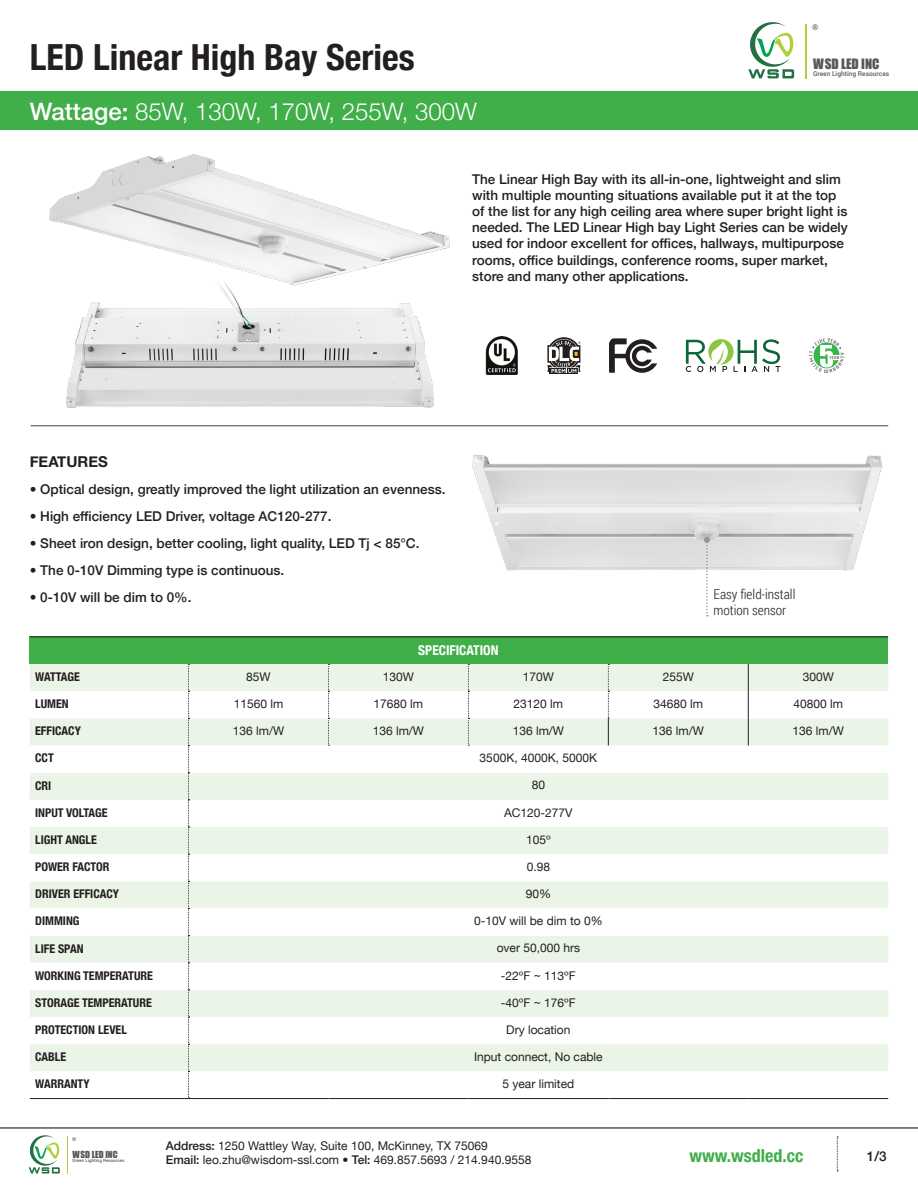
<style>
.page{position:relative;width:918px;height:1188px;background:#fff}
.page>*{position:absolute;margin:0;border:0;box-sizing:border-box;transform-origin:0 0}
.t1{font:700 condensed 36px "Helvetica Neue";color:#231f20}
.t2{font:300 24px "Helvetica Neue";color:#fff}
.t3{font:700 condensed 18px "Helvetica Neue";color:#40ae49}
.t4{font:700 15px "Helvetica Neue";color:#231f20}
.t5{font:500 13.5px/16.2px "Helvetica Neue";color:#231f20}
.t6{font:300 13.5px "Roboto Condensed";color:#231f20}
.t7{font:700 condensed 13.5px "Helvetica Neue";color:#fff}
.t8{font:13.2px "Impact";color:#57585a}
.t9{font:12px "Helvetica Neue";color:#231f20}
.t10{font:700 condensed 12px "Helvetica Neue";color:#231f20}
.t11{font:9px "Impact";color:#57585a}
.t12{font:500 7.95px "Roboto";color:#57585a}
.t13{font:500 6.6px "Roboto";color:#57585a}
.t14{font:500 5.4px "Roboto";color:#57585a}
.t15{font:500 4.5px "Roboto";color:#57585a}
.s1{font-weight:500}
</style>
<div class="page">
<img style="left:66px;top:294px;width:368px;height:114px">
<img style="left:472px;top:455px;width:410px;height:116px">
<hr style="left:0;top:1127px;width:918px;height:2px;background:#57585a">
<hr style="left:67px;top:1136px;width:1px;height:38px;background:#afcf3c">
<svg style="left:29px;top:1135px;width:31px;height:39px"></svg>
<div style="left:0;top:91px;width:918px;height:38px;background:#40ae49"></div>
<svg style="left:686px;top:339px;width:94px;height:33px"></svg>
<svg style="left:809px;top:338px;width:35px;height:35px"></svg>
<div style="left:550px;top:368px;width:28px;height:6px;background:#231f20"></div>
<svg style="left:547px;top:337px;width:33px;height:36px"></svg>
<svg style="left:609px;top:338px;width:48px;height:35px"></svg>
<hr style="left:31px;top:425px;width:857px;height:1px;background:#57585a">
<svg style="left:837px;top:1137px;width:1px;height:35px"></svg>
<hr style="left:805px;top:24px;width:1px;height:54px;background:#afcf3c">
<svg style="left:748px;top:22px;width:47px;height:56px"></svg>
<img style="left:485px;top:336px;width:33px;height:39px">
<div style="left:30px;top:637px;width:858px;height:27px;background:#40ae49"></div>
<div style="left:30px;top:664px;width:858px;height:27px;background:#eaf4e7"></div>
<svg style="left:30px;top:691px;width:858px;height:380px"></svg>
<svg style="left:188px;top:664px;width:2px;height:434px"></svg>
<hr style="left:30px;top:1098px;width:159px;height:1px;background:#231f20">
<hr style="left:189px;top:1098px;width:139px;height:1px;background:#231f20">
<hr style="left:328px;top:1098px;width:140px;height:1px;background:#231f20">
<hr style="left:468px;top:1098px;width:140px;height:1px;background:#231f20">
<hr style="left:608px;top:1098px;width:140px;height:1px;background:#231f20">
<hr style="left:748px;top:1098px;width:140px;height:1px;background:#231f20">
<svg style="left:328px;top:664px;width:1px;height:82px"></svg>
<svg style="left:468px;top:664px;width:1px;height:82px"></svg>
<hr style="left:30px;top:637px;width:159px;height:1px;background:#231f20">
<hr style="left:189px;top:637px;width:139px;height:1px;background:#231f20">
<hr style="left:328px;top:637px;width:140px;height:1px;background:#231f20">
<hr style="left:468px;top:637px;width:140px;height:1px;background:#231f20">
<hr style="left:608px;top:637px;width:140px;height:1px;background:#231f20">
<hr style="left:748px;top:637px;width:140px;height:1px;background:#231f20">
<svg style="left:608px;top:664px;width:1px;height:82px"></svg>
<svg style="left:748px;top:664px;width:1px;height:82px"></svg>
<svg style="left:704px;top:537px;width:6px;height:80px"></svg>
<img style="left:49px;top:154px;width:401px;height:140px">
<p class="t1" style="left:30px;top:27px;width:387px">LED Linear High Bay Series</p>
<p class="t2" style="left:30px;top:92px;width:449px"><span class="s1">Wattage:</span> 85W, 130W, 170W, 255W, 300W</p>
<p class="t12" style="left:812px;top:21px;width:8px">®</p>
<p class="t8" style="left:813px;top:53px;width:68px">WSD LED INC</p>
<p class="t13" style="left:813px;top:69px;width:78px">Green Lighting Resources</p>
<p class="t5" style="left:472px;top:170px;width:377px">The Linear High Bay with its all-in-one, lightweight and slim with multiple mounting situations available put it at the top of the list for any high ceiling area where super bright light is needed. The LED Linear High bay Light Series can be widely used for indoor excellent for offices, hallways, multipurpose rooms, office buildings, conference rooms, super market, store and many other applications.</p>
<p class="t4" style="left:30px;top:450px;width:80px">FEATURES</p>
<p class="t5" style="left:30px;top:480px;width:417px">• Optical design, greatly improved the light utilization an evenness.</p>
<p class="t5" style="left:30px;top:507px;width:303px">• High efficiency LED Driver, voltage AC120-277.</p>
<p class="t5" style="left:30px;top:534px;width:391px">• Sheet iron design, better cooling, light quality, LED Tj &lt; 85℃.</p>
<p class="t5" style="left:30px;top:561px;width:256px">• The 0-10V Dimming type is continuous.</p>
<p class="t5" style="left:30px;top:588px;width:163px">• 0-10V will be dim to 0%.</p>
<p class="t6" style="left:713px;top:585px;width:83px">Easy field-install</p>
<p class="t6" style="left:713px;top:601px;width:74px">motion sensor</p>
<p class="t7" style="left:418px;top:639px;width:82px">SPECIFICATION</p>
<p class="t10" style="left:35px;top:667px;width:46px">WATTAGE</p>
<p class="t9" style="left:246px;top:668px;width:26px">85W</p>
<p class="t9" style="left:383px;top:668px;width:33px">130W</p>
<p class="t9" style="left:523px;top:668px;width:33px">170W</p>
<p class="t9" style="left:663px;top:668px;width:33px">255W</p>
<p class="t9" style="left:803px;top:668px;width:33px">300W</p>
<p class="t10" style="left:35px;top:694px;width:35px">LUMEN</p>
<p class="t9" style="left:234px;top:695px;width:51px">11560 lm</p>
<p class="t9" style="left:374px;top:695px;width:51px">17680 lm</p>
<p class="t9" style="left:514px;top:695px;width:51px">23120 lm</p>
<p class="t9" style="left:654px;top:695px;width:51px">34680 lm</p>
<p class="t9" style="left:793px;top:695px;width:51px">40800 lm</p>
<p class="t10" style="left:35px;top:721px;width:47px">EFFICACY</p>
<p class="t9" style="left:233px;top:722px;width:53px">136 lm/W</p>
<p class="t9" style="left:373px;top:722px;width:53px">136 lm/W</p>
<p class="t9" style="left:513px;top:722px;width:53px">136 lm/W</p>
<p class="t9" style="left:653px;top:722px;width:53px">136 lm/W</p>
<p class="t9" style="left:793px;top:722px;width:53px">136 lm/W</p>
<p class="t10" style="left:35px;top:748px;width:20px">CCT</p>
<p class="t9" style="left:480px;top:749px;width:119px">3500K, 4000K, 5000K</p>
<p class="t10" style="left:35px;top:775px;width:18px">CRI</p>
<p class="t9" style="left:532px;top:777px;width:15px">80</p>
<p class="t10" style="left:35px;top:803px;width:74px">INPUT VOLTAGE</p>
<p class="t9" style="left:504px;top:804px;width:70px">AC120-277V</p>
<p class="t10" style="left:35px;top:830px;width:63px">LIGHT ANGLE</p>
<p class="t9" style="left:526px;top:831px;width:26px">105º</p>
<p class="t10" style="left:35px;top:857px;width:76px">POWER FACTOR</p>
<p class="t9" style="left:527px;top:858px;width:25px">0.98</p>
<p class="t10" style="left:35px;top:884px;width:85px">DRIVER EFFICACY</p>
<p class="t9" style="left:526px;top:885px;width:27px">90%</p>
<p class="t10" style="left:35px;top:911px;width:46px">DIMMING</p>
<p class="t9" style="left:474px;top:912px;width:130px">0-10V will be dim to 0%</p>
<p class="t10" style="left:35px;top:938px;width:50px">LIFE SPAN</p>
<p class="t9" style="left:497px;top:940px;width:85px">over 50,000 hrs</p>
<p class="t10" style="left:35px;top:965px;width:119px">WORKING TEMPERATURE</p>
<p class="t9" style="left:501px;top:967px;width:76px">-22ºF ~ 113ºF</p>
<p class="t10" style="left:35px;top:993px;width:118px">STORAGE TEMPERATURE</p>
<p class="t9" style="left:501px;top:994px;width:76px">-40ºF ~ 176ºF</p>
<p class="t10" style="left:35px;top:1020px;width:93px">PROTECTION LEVEL</p>
<p class="t9" style="left:506px;top:1021px;width:66px">Dry location</p>
<p class="t10" style="left:35px;top:1047px;width:33px">CABLE</p>
<p class="t9" style="left:474px;top:1048px;width:130px">Input connect, No cable</p>
<p class="t10" style="left:35px;top:1074px;width:56px">WARRANTY</p>
<p class="t9" style="left:502px;top:1075px;width:73px">5 year limited</p>
<p class="t14" style="left:72px;top:1135px;width:6px">®</p>
<p class="t11" style="left:73px;top:1147px;width:47px">WSD LED INC</p>
<p class="t15" style="left:73px;top:1158px;width:53px">Green Lighting Resources</p>
<p class="t9" style="left:166px;top:1137px;width:323px"><span class="s1">Address:</span> 1250 Wattley Way, Suite 100, McKinney, TX 75069</p>
<p class="t9" style="left:166px;top:1151px;width:367px"><span class="s1">Email:</span> leo.zhu@wisdom-ssl.com <span class="s1">• Tel:</span> 469.857.5693 / 214.940.9558</p>
<p class="t3" style="left:690px;top:1140px;width:115px">www.wsdled.cc</p>
<p class="t5" style="left:867px;top:1147px;width:21px">1/3</p>
</div>
